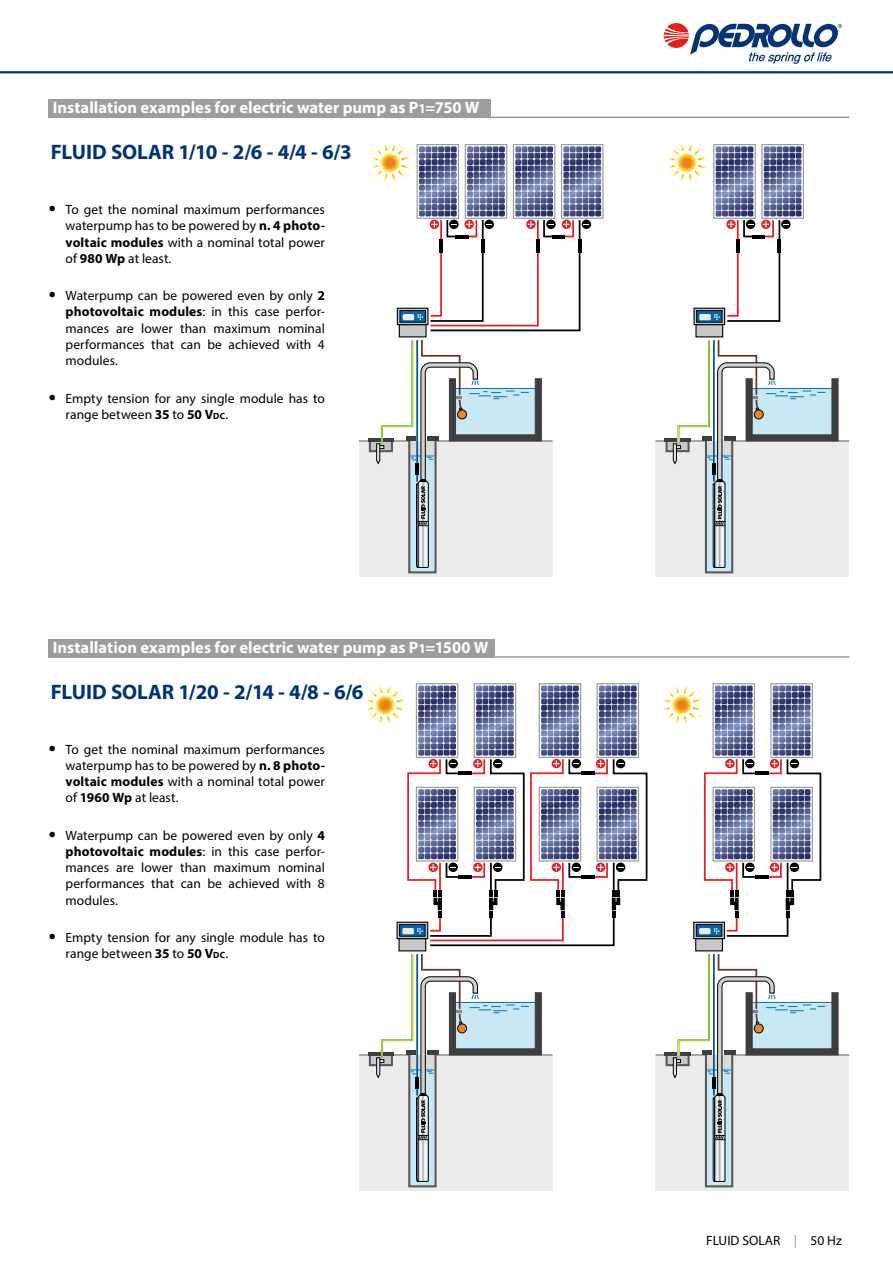
<style>
.page{position:relative;width:893px;height:1263px;background:#fff}
.page>*{position:absolute;margin:0;border:0;box-sizing:border-box;transform-origin:0 0}
.t1{font:700 21px "Myriad Pro";letter-spacing:-.005em;color:#003477}
.t2{font:700 16.5px "Myriad Pro";color:#fff}
.t3{font:13.5px/16.2px "Myriad Pro";color:#010101;text-align:justify}
.s1{font-size:13.5px}
.s2{font-weight:700;font-size:21px}
.s3{font-weight:700}
.s4{font-weight:700;font-size:9px}
.s5{color:#9b9d9e}
</style>
<div class="page">
<svg style="left:664px;top:23px;width:178px;height:41px"></svg>
<hr style="left:0;top:71px;width:893px;height:2px;background:#003477">
<div style="left:399px;top:325px;width:27px;height:12px;background:#c6c7c8"></div>
<svg style="left:399px;top:310px;width:1px;height:13px"></svg>
<div style="left:397px;top:308px;width:32px;height:17px;border:1px solid #010101"></div>
<svg style="left:402px;top:312px;width:15px;height:9px"></svg>
<div style="left:400px;top:310px;width:26px;height:13px;border:1px solid #010101"></div>
<div style="left:403px;top:314px;width:11px;height:6px;background:#ececed"></div>
<svg style="left:371px;top:144px;width:38px;height:38px"></svg>
<svg style="left:417px;top:144px;width:186px;height:188px"></svg>
<svg style="left:380px;top:152px;width:20px;height:20px"></svg>
<div style="left:359px;top:441px;width:193px;height:136px;background:#ececed"></div>
<hr style="left:435px;top:440px;width:117px;height:1px;background:#59595b">
<div style="left:408px;top:440px;width:29px;height:133px;border:2px solid #59595b"></div>
<svg style="left:359px;top:340px;width:183px;height:228px"></svg>
<div style="left:359px;top:1055px;width:193px;height:136px;background:#ececed"></div>
<div style="left:408px;top:1054px;width:29px;height:133px;border:2px solid #59595b"></div>
<svg style="left:359px;top:683px;width:288px;height:499px"></svg>
<div style="left:655px;top:1055px;width:194px;height:136px;background:#ececed"></div>
<hr style="left:731px;top:1054px;width:118px;height:1px;background:#59595b">
<div style="left:705px;top:1054px;width:28px;height:133px;border:2px solid #59595b"></div>
<svg style="left:655px;top:954px;width:184px;height:228px"></svg>
<div style="left:696px;top:938px;width:26px;height:13px;background:#c6c7c8"></div>
<div style="left:695px;top:938px;width:28px;height:13px;border:1px solid #010101"></div>
<div style="left:693px;top:922px;width:32px;height:17px;border:1px solid #010101"></div>
<svg style="left:663px;top:683px;width:159px;height:255px"></svg>
<div style="left:696px;top:325px;width:27px;height:12px;background:#c6c7c8"></div>
<div style="left:694px;top:308px;width:31px;height:17px;background:#c6c7c8"></div>
<div style="left:693px;top:308px;width:32px;height:17px;border:1px solid #010101"></div>
<svg style="left:698px;top:312px;width:15px;height:9px"></svg>
<div style="left:696px;top:310px;width:26px;height:13px;border:1px solid #010101"></div>
<div style="left:699px;top:314px;width:12px;height:6px;background:#ececed"></div>
<svg style="left:668px;top:144px;width:38px;height:38px"></svg>
<svg style="left:713px;top:144px;width:91px;height:179px"></svg>
<svg style="left:676px;top:152px;width:20px;height:20px"></svg>
<div style="left:655px;top:441px;width:194px;height:136px;background:#ececed"></div>
<hr style="left:731px;top:440px;width:118px;height:1px;background:#59595b">
<div style="left:705px;top:440px;width:28px;height:133px;border:2px solid #59595b"></div>
<svg style="left:655px;top:340px;width:184px;height:228px"></svg>
<div style="left:49px;top:100px;width:442px;height:18px;background:#9b9d9e"></div>
<hr style="left:49px;top:117px;width:800px;height:1px;background:#9b9d9e">
<div style="left:49px;top:639px;width:446px;height:19px;background:#9b9d9e"></div>
<hr style="left:49px;top:656px;width:800px;height:2px;background:#9b9d9e">
<p class="t2" style="left:53px;top:97px;width:428px">Installation examples for electric water pump as P<span class="s1">1</span>=750 W</p>
<h1 class="t1" style="left:51px;top:139px;width:303px">FLUID SOLAR 1/10 - 2/6 - 4/4 - 6/3</h1>
<p class="t3" style="left:66px;top:201px;width:261px;text-indent:-17px"><span class="s2">•</span> To get the nominal maximum performances waterpump has to be powered by <span class="s3">n. 4 photo&shy;voltaic modules</span> with a nominal total power of <span class="s3">980 Wp</span> at least.</p>
<p class="t3" style="left:66px;top:287px;width:261px;text-indent:-17px"><span class="s2">•</span> Waterpump can be powered even by only <span class="s3">2 photovoltaic modules</span>: in this case perfor&shy;mances are lower than maximum nominal performances that can be achieved with 4 modules.</p>
<p class="t3" style="left:66px;top:390px;width:261px;text-indent:-17px"><span class="s2">•</span> Empty tension for any single module has to range between <span class="s3">35</span> to <span class="s3">50 V</span><span class="s4">DC</span>.</p>
<p class="t2" style="left:53px;top:637px;width:437px">Installation examples for electric water pump as P<span class="s1">1</span>=1500 W</p>
<h1 class="t1" style="left:51px;top:678px;width:314px">FLUID SOLAR 1/20 - 2/14 - 4/8 - 6/6</h1>
<p class="t3" style="left:66px;top:741px;width:261px;text-indent:-17px"><span class="s2">•</span> To get the nominal maximum performances waterpump has to be powered by <span class="s3">n. 8 photo&shy;voltaic modules</span> with a nominal total power of <span class="s3">1960 Wp</span> at least.</p>
<p class="t3" style="left:66px;top:827px;width:261px;text-indent:-17px"><span class="s2">•</span> Waterpump can be powered even by only <span class="s3">4 photovoltaic modules</span>: in this case perfor&shy;mances are lower than maximum nominal performances that can be achieved with 8 modules.</p>
<p class="t3" style="left:66px;top:929px;width:261px;text-indent:-17px"><span class="s2">•</span> Empty tension for any single module has to range between <span class="s3">35</span> to <span class="s3">50 V</span><span class="s4">DC</span>.</p>
<p class="t3" style="left:706px;top:1232px;width:137px">FLUID SOLAR <span class="s5">|</span> 50 Hz</p>
<p class="t3" style="left:821px;top:1232px;width:22px">235</p>
</div>
